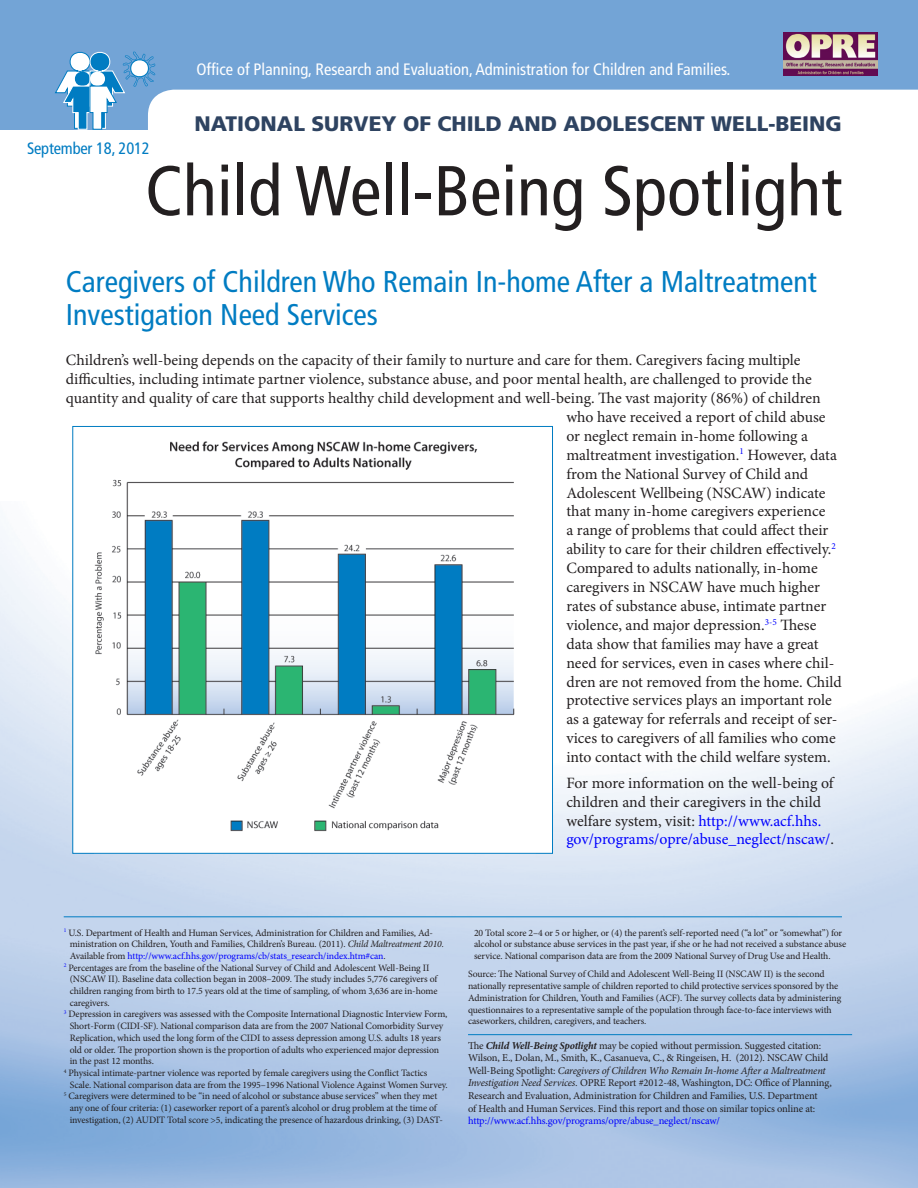
<style>
.page{position:relative;width:918px;height:1188px;background:#fff}
.page>*{position:absolute;margin:0;border:0;box-sizing:border-box;transform-origin:0 0}
.t1{font:condensed 70.5px "Frutiger LT Std";color:#231f20}
.t2{font:condensed 30px/33px "Frutiger LT Std";color:#007cc2}
.t3{font:900 21px "Frutiger LT Std";color:#2e4361}
.t4{font:condensed 16.5px "Frutiger LT Std";color:#fff}
.t5{font:condensed 16.5px "Frutiger LT Std";letter-spacing:-.01em;color:#007cc2}
.t6{font:15.75px/18.9px "Minion Pro";color:#231f20}
.t7{font:10.5px/12.6px "Minion Pro";letter-spacing:-.01em;color:#231f20}
.t8{font:9.75px/11.7px "Minion Pro";letter-spacing:-.01em;color:#231f20}
.s1{color:#00f}
.s2{font-style:italic}
.s3{font-weight:700;font-style:italic}
</style>
<div class="page">
<div style="left:0;top:0;width:918px;height:130px;background:#73a4d6"></div>
<svg style="left:55px;top:51px;width:101px;height:79px"></svg>
<div style="left:148px;top:90px;width:770px;height:40px;background:#fff"></div>
<img style="left:784px;top:32px;width:94px;height:44px">
<img style="left:94px;top:441px;width:421px;height:391px">
<hr style="left:468px;top:1034px;width:384px;height:1px;background:#007cc2">
<hr style="left:64px;top:916px;width:778px;height:1px;background:#007cc2">
<p class="t4" style="left:196px;top:59px;width:536px">Office of Planning, Research and Evaluation, Administration for Children and Families.</p>
<h3 class="t3" style="left:194px;top:111px;width:649px">NATIONAL SURVEY OF CHILD AND ADOLESCENT WELL-BEING</h3>
<h5 class="t5" style="left:27px;top:138px;width:124px">September 18, 2012</h5>
<h1 class="t1" style="left:145px;top:150px;width:698px">Child Well-Being Spotlight</h1>
<h2 class="t2" style="left:66px;top:265px;width:752px">Caregivers of Children Who Remain In-home After a Maltreatment<br>Investigation Need Services</h2>
<p class="t6" style="left:66px;top:351px;width:736px">Children’s well-being depends on the capacity of their family to nurture and care for them. Caregivers facing multiple</p>
<p class="t6" style="left:66px;top:370px;width:748px">difficulties, including intimate partner violence, substance abuse, and poor mental health, are challenged to provide the</p>
<p class="t6" style="left:66px;top:389px;width:756px">quantity and quality of care that supports healthy child development and well-being. The vast majority (86%) of children</p>
<p class="t6" style="left:566px;top:408px;width:261px">who have received a report of child abuse</p>
<p class="t6" style="left:566px;top:426px;width:243px">or neglect remain in-home following a</p>
<p class="t6" style="left:566px;top:445px;width:272px">maltreatment investigation.<sup>1</sup> However, data</p>
<p class="t6" style="left:566px;top:464px;width:243px">from the National Survey of Child and</p>
<p class="t6" style="left:566px;top:483px;width:261px">Adolescent Wellbeing (NSCAW) indicate</p>
<p class="t6" style="left:566px;top:502px;width:260px">that many in-home caregivers experience</p>
<p class="t6" style="left:566px;top:521px;width:264px">a range of problems that could affect their</p>
<p class="t6" style="left:566px;top:540px;width:271px">ability to care for their children effectively.<sup>2</sup></p>
<p class="t6" style="left:566px;top:559px;width:253px">Compared to adults nationally, in-home</p>
<p class="t6" style="left:566px;top:578px;width:255px">caregivers in NSCAW have much higher</p>
<p class="t6" style="left:566px;top:597px;width:261px">rates of substance abuse, intimate partner</p>
<p class="t6" style="left:566px;top:615px;width:252px">violence, and major depression.<sup>3-5</sup> These</p>
<p class="t6" style="left:566px;top:634px;width:254px">data show that families may have a great</p>
<p class="t6" style="left:566px;top:653px;width:270px">need for services, even in cases where chil-</p>
<p class="t6" style="left:566px;top:672px;width:277px">dren are not removed from the home. Child</p>
<p class="t6" style="left:566px;top:691px;width:267px">protective services plays an important role</p>
<p class="t6" style="left:566px;top:710px;width:273px">as a gateway for referrals and receipt of ser-</p>
<p class="t6" style="left:566px;top:729px;width:271px">vices to caregivers of all families who come</p>
<p class="t6" style="left:566px;top:748px;width:266px">into contact with the child welfare system.</p>
<p class="t6" style="left:566px;top:773px;width:269px">For more information on the well-being of children and their caregivers in the child welfare system, visit: <span class="s1">http://www.acf.hhs. gov/programs/opre/abuse_neglect/nscaw/</span>.</p>
<p class="t8" style="left:70px;top:927px;width:376px;text-indent:-6px"><sup>1</sup> U.S. Department of Health and Human Services, Administration for Children and Families, Ad&shy;ministration on Children, Youth and Families, Children’s Bureau. (2011). <span class="s2">Child Maltreatment 2010.<br></span>Available from <span class="s1">http://www.acf.hhs.gov/programs/cb/stats_research/index.htm#can</span>.</p>
<p class="t8" style="left:70px;top:962px;width:369px;text-indent:-6px"><sup>2</sup> Percentages are from the baseline of the National Survey of Child and Adolescent Well-Being II (NSCAW II). Baseline data collection began in 2008–2009. The study includes 5,776 caregivers of children ranging from birth to 17.5 years old at the time of sampling, of whom 3,636 are in-home caregivers.</p>
<p class="t8" style="left:70px;top:1009px;width:379px;text-indent:-6px"><sup>3</sup> Depression in caregivers was assessed with the Composite International Diagnostic Interview Form, Short-Form (CIDI-SF). National comparison data are from the 2007 National Comorbidity Survey Replication, which used the long form of the CIDI to assess depression among U.S. adults 18 years old or older. The proportion shown is the proportion of adults who experienced major depression in the past 12 months.</p>
<p class="t8" style="left:70px;top:1067px;width:380px;text-indent:-6px"><sup>4</sup> Physical intimate-partner violence was reported by female caregivers using the Conflict Tactics<br>Scale. National comparison data are from the 1995–1996 National Violence Against Women Survey.</p>
<p class="t8" style="left:70px;top:1090px;width:375px;text-indent:-6px"><sup>5</sup> Caregivers were determined to be “in need of alcohol or substance abuse services” when they met any one of four criteria: (1) caseworker report of a parent’s alcohol or drug problem at the time of investigation, (2) AUDIT Total score &gt;5, indicating the presence of hazardous drinking, (3) DAST-</p>
<p class="t8" style="left:474px;top:927px;width:374px">20 Total score 2–4 or 5 or higher, or (4) the parent’s self-reported need (“a lot” or “somewhat”) for alcohol or substance abuse services in the past year, if she or he had not received a substance abuse service. National comparison data are from the 2009 National Survey of Drug Use and Health.</p>
<p class="t8" style="left:468px;top:969px;width:375px">Source: The National Survey of Child and Adolescent Well-Being II (NSCAW II) is the second nationally representative sample of children reported to child protective services sponsored by the Administration for Children, Youth and Families (ACF). The survey collects data by administering questionnaires to a representative sample of the population through face-to-face interviews with caseworkers, children, caregivers, and teachers.</p>
<p class="t7" style="left:468px;top:1039px;width:365px">The <span class="s3">Child Well-Being Spotlight</span> may be copied without permission. Suggested citation:<br>Wilson, E., Dolan, M., Smith, K., Casanueva, C., &amp; Ringeisen, H. (2012). NSCAW Child Well-Being Spotlight: <span class="s2">Caregivers of Children Who Remain In-home After a Maltreatment Investigation Need Services.</span> OPRE Report #2012-48, Washington, DC: Office of Planning, Research and Evaluation, Administration for Children and Families, U.S. Department<br>of Health and Human Services. Find this report and those on similar topics online at: <span class="s1">http://www.acf.hhs.gov/programs/opre/abuse_neglect/nscaw/</span></p>
</div>
